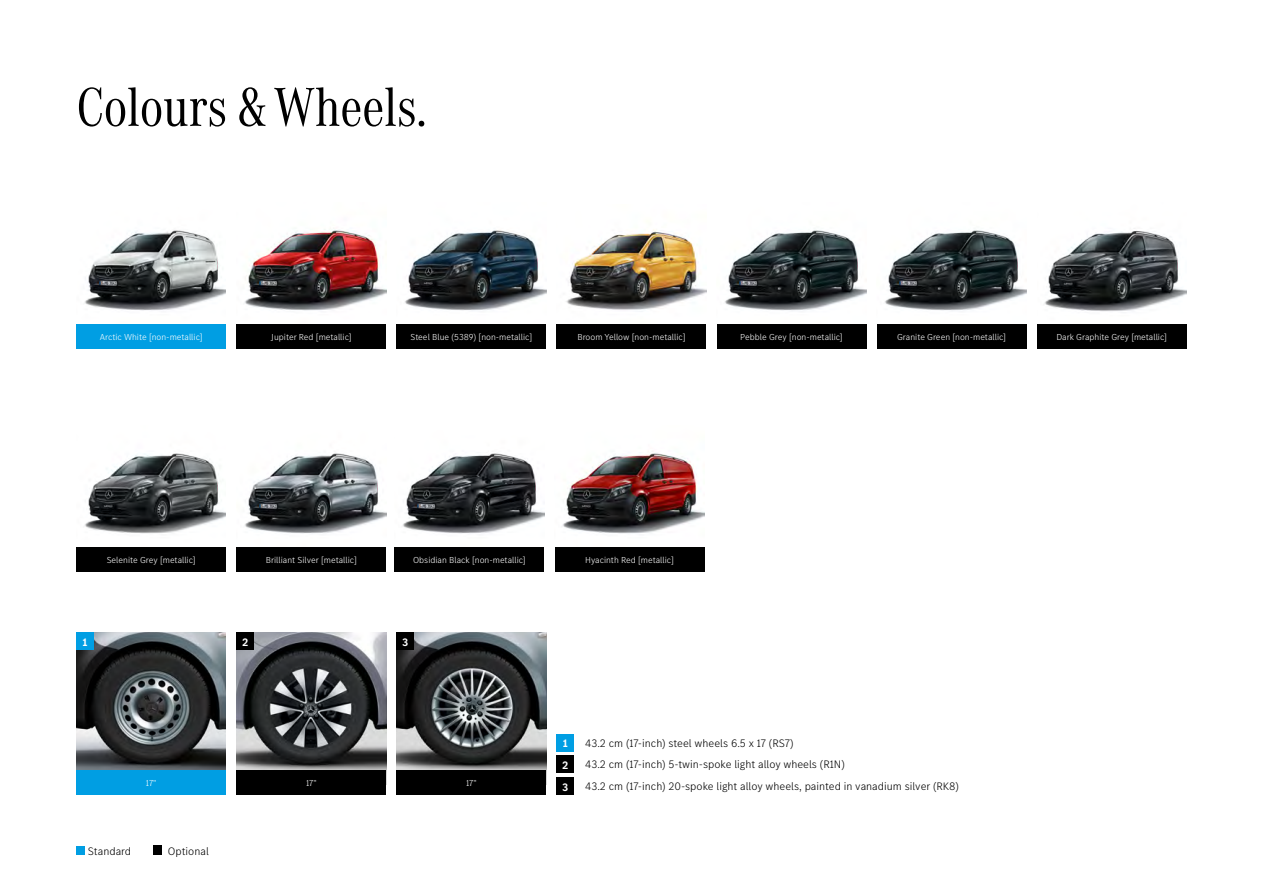
<style>
.page{position:relative;width:1263px;height:893px;background:#fff}
.page>*{position:absolute;margin:0;border:0;box-sizing:border-box;transform-origin:0 0}
.t1{font:57px "MB Corpo A Title Cond";color:#000}
.t2{font:300 11.25px "MB Corpo S Text";color:#000}
.t3{font:700 11.25px "MB Corpo S Text";color:#fff}
.t4{font:300 9px "MB Corpo S Text";color:#fff}
</style>
<div class="page">
<img style="left:84px;top:230px;width:142px;height:81px">
<img style="left:1044px;top:228px;width:142px;height:84px">
<img style="left:244px;top:229px;width:142px;height:82px">
<img style="left:84px;top:453px;width:142px;height:81px">
<img style="left:405px;top:230px;width:141px;height:81px">
<img style="left:245px;top:453px;width:141px;height:81px">
<img style="left:566px;top:229px;width:140px;height:83px">
<img style="left:725px;top:230px;width:141px;height:81px">
<img style="left:402px;top:453px;width:142px;height:81px">
<img style="left:885px;top:230px;width:141px;height:81px">
<img style="left:562px;top:453px;width:142px;height:81px">
<div style="left:77px;top:324px;width:149px;height:25px;background:#009ee3"></div>
<div style="left:1037px;top:324px;width:149px;height:25px;background:#000"></div>
<div style="left:397px;top:324px;width:149px;height:25px;background:#000"></div>
<div style="left:237px;top:547px;width:149px;height:24px;background:#000"></div>
<div style="left:877px;top:324px;width:149px;height:25px;background:#000"></div>
<div style="left:395px;top:547px;width:149px;height:24px;background:#000"></div>
<div style="left:555px;top:547px;width:149px;height:24px;background:#000"></div>
<div style="left:237px;top:324px;width:149px;height:25px;background:#000"></div>
<div style="left:77px;top:547px;width:149px;height:24px;background:#000"></div>
<div style="left:557px;top:324px;width:149px;height:25px;background:#000"></div>
<div style="left:717px;top:324px;width:149px;height:25px;background:#000"></div>
<img style="left:77px;top:632px;width:149px;height:138px">
<img style="left:397px;top:632px;width:149px;height:138px">
<img style="left:237px;top:632px;width:149px;height:138px">
<div style="left:77px;top:770px;width:149px;height:24px;background:#009ee3"></div>
<div style="left:397px;top:770px;width:149px;height:24px;background:#000"></div>
<div style="left:237px;top:770px;width:149px;height:24px;background:#000"></div>
<div style="left:77px;top:632px;width:17px;height:17px;background:#009ee3"></div>
<div style="left:397px;top:632px;width:17px;height:17px;background:#000"></div>
<div style="left:237px;top:632px;width:17px;height:17px;background:#000"></div>
<div style="left:557px;top:734px;width:17px;height:17px;background:#009ee3"></div>
<div style="left:557px;top:756px;width:17px;height:17px;background:#000"></div>
<div style="left:557px;top:777px;width:17px;height:17px;background:#000"></div>
<div style="left:77px;top:846px;width:8px;height:9px;background:#009ee3"></div>
<div style="left:154px;top:846px;width:8px;height:9px;background:#000"></div>
<h1 class="t1" style="left:77px;top:70px;width:351px">Colours &amp; Wheels.</h1>
<p class="t4" style="left:100px;top:331px;width:104px">Arctic White [non-metallic]</p>
<p class="t4" style="left:410px;top:331px;width:123px">Steel Blue (5389) [non-metallic]</p>
<p class="t4" style="left:1056px;top:331px;width:112px">Dark Graphite Grey [metallic]</p>
<p class="t4" style="left:271px;top:331px;width:82px">Jupiter Red [metallic]</p>
<p class="t4" style="left:577px;top:331px;width:110px">Broom Yellow [non-metallic]</p>
<p class="t4" style="left:740px;top:331px;width:104px">Pebble Grey [non-metallic]</p>
<p class="t4" style="left:737px;top:331px;width:111px">Granite Green [non-meta lic]</p>
<p class="t4" style="left:897px;top:331px;width:111px">Granite Green [non-metallic]</p>
<p class="t4" style="left:107px;top:554px;width:91px">Selenite Grey [metallic]</p>
<p class="t4" style="left:266px;top:554px;width:93px">Brilliant Silver [metallic]</p>
<p class="t4" style="left:413px;top:554px;width:114px">Obsidian Black [non-metallic]</p>
<p class="t4" style="left:585px;top:554px;width:90px">Hyacinth Red [metallic]</p>
<p class="t3" style="left:83px;top:634px;width:7px">1</p>
<p class="t3" style="left:242px;top:634px;width:8px">2</p>
<p class="t3" style="left:402px;top:634px;width:8px">3</p>
<p class="t4" style="left:146px;top:777px;width:12px">17"</p>
<p class="t4" style="left:306px;top:777px;width:12px">17"</p>
<p class="t4" style="left:466px;top:777px;width:12px">17"</p>
<p class="t2" style="left:88px;top:844px;width:45px">Standard</p>
<p class="t2" style="left:168px;top:844px;width:42px">Optional</p>
<p class="t3" style="left:563px;top:736px;width:7px">1</p>
<p class="t2" style="left:585px;top:736px;width:210px">43.2 cm (17-inch) steel wheels 6.5 x 17 (RS7)</p>
<p class="t3" style="left:562px;top:758px;width:8px">2</p>
<p class="t2" style="left:585px;top:757px;width:261px">43.2 cm (17-inch) 5-twin-spoke light alloy wheels (R1N)</p>
<p class="t3" style="left:562px;top:779px;width:8px">3</p>
<p class="t2" style="left:585px;top:779px;width:375px">43.2 cm (17-inch) 20-spoke light alloy wheels, painted in vanadium silver (RK8)</p>
</div>
